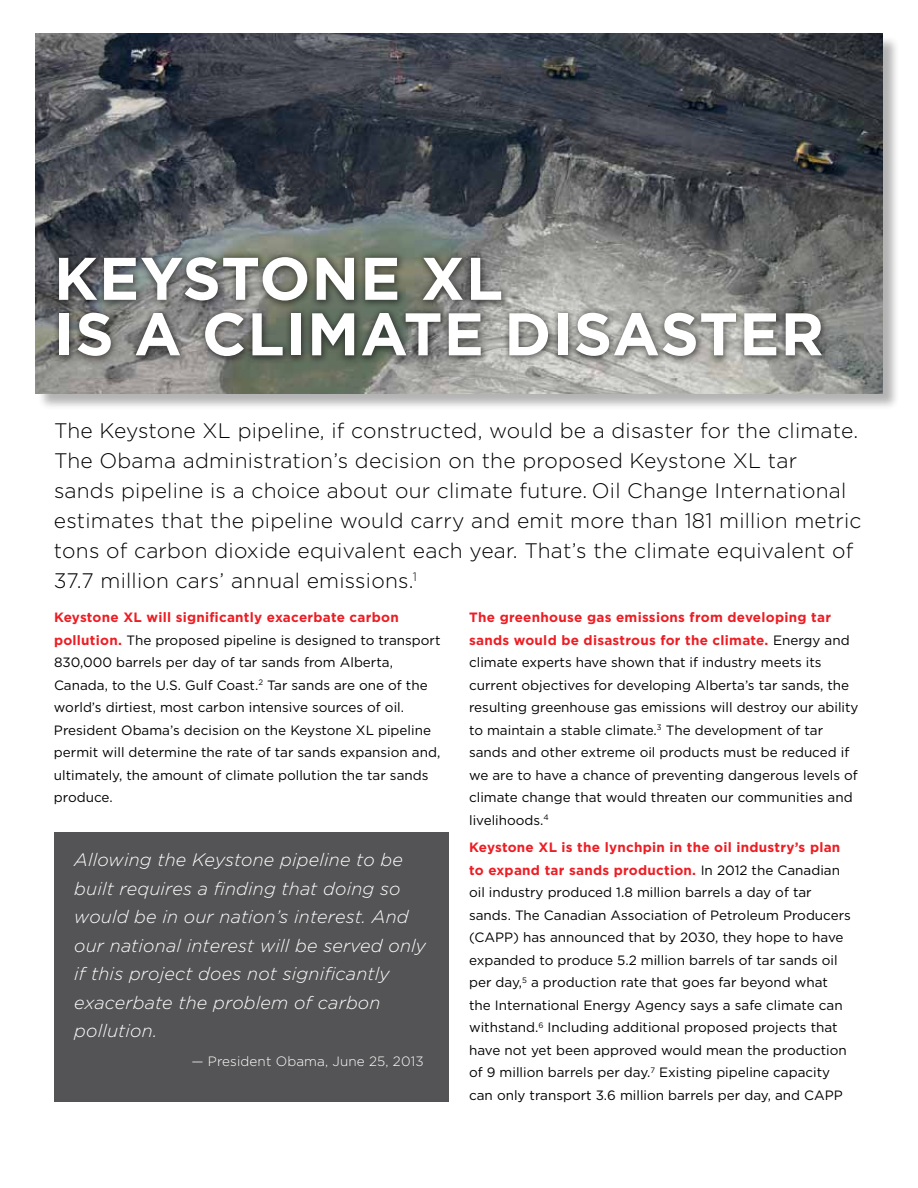
<style>
.page{position:relative;width:918px;height:1188px;background:#fff}
.page>*{position:absolute;margin:0;border:0;box-sizing:border-box;transform-origin:0 0}
.t1{font:700 60px/55.5px "Gotham";letter-spacing:.02em;color:#fff}
.t2{font:300 21px/30px "Gotham";letter-spacing:.01em;color:#000}
.t3{font:italic 300 18px/28.5px "Gotham";letter-spacing:.01em;color:#fff}
.t4{font:13.5px/22.5px "Gotham";color:#000}
.t5{font:300 13.5px "Gotham";letter-spacing:.01em;color:#fff}
.s1{font-weight:700;color:#ed1d24}
</style>
<div class="page">
<div style="left:37px;top:35px;width:863px;height:376px;background:#000;opacity:.3"></div>
<img style="left:36px;top:34px;width:846px;height:359px">
<div style="left:52px;top:250px;width:779px;height:115px;background:#000;opacity:.5"></div>
<div style="left:54px;top:832px;width:395px;height:270px;background:#545456"></div>
<h1 class="t1" style="left:54px;top:249px;width:772px">Keystone XL<br>is a Climate Disaster</h1>
<p class="t2" style="left:54px;top:415px;width:809px">The Keystone XL pipeline, if constructed, would be a disaster for the climate.<br>The Obama administration’s decision on the proposed Keystone XL tar sands pipeline is a choice about our climate future. Oil Change International estimates that the pipeline would carry and emit more than 181 million metric tons of carbon dioxide equivalent each year. That’s the climate equivalent of 37.7 million cars’ annual emissions.<sup>1</sup></p>
<p class="t4" style="left:54px;top:606px;width:388px"><span class="s1">Keystone XL will significantly exacerbate carbon pollution.</span> The proposed pipeline is designed to transport 830,000 barrels per day of tar sands from Alberta, Canada, to the U.S. Gulf Coast.<sup>2</sup> Tar sands are one of the world’s dirtiest, most carbon intensive sources of oil.<br>President Obama’s decision on the Keystone XL pipeline permit will determine the rate of tar sands expansion and, ultimately, the amount of climate pollution the tar sands produce.</p>
<p class="t4" style="left:469px;top:606px;width:391px"><span class="s1">The greenhouse gas emissions from developing tar sands would be disastrous for the climate.</span> Energy and climate experts have shown that if industry meets its current objectives for developing Alberta’s tar sands, the resulting greenhouse gas emissions will destroy our ability to maintain a stable climate.<sup>3</sup> The development of tar sands and other extreme oil products must be reduced if we are to have a chance of preventing dangerous levels of climate change that would threaten our communities and livelihoods.<sup>4</sup></p>
<p class="t4" style="left:469px;top:836px;width:383px"><span class="s1">Keystone XL is the lynchpin in the oil industry’s plan to expand tar sands production.</span> In 2012 the Canadian oil industry produced 1.8 million barrels a day of tar sands. The Canadian Association of Petroleum Producers (CAPP) has announced that by 2030, they hope to have expanded to produce 5.2 million barrels of tar sands oil per day,<sup>5</sup> a production rate that goes far beyond what the International Energy Agency says a safe climate can withstand.<sup>6</sup> Including additional proposed projects that have not yet been approved would mean the production of 9 million barrels per day.<sup>7</sup> Existing pipeline capacity can only transport 3.6 million barrels per day, and CAPP</p>
<p class="t3" style="left:74px;top:846px;width:353px">Allowing the Keystone pipeline to be built requires a finding that doing so would be in our nation’s interest. And our national interest will be served only if this project does not significantly exacerbate the problem of carbon pollution.</p>
<p class="t5" style="left:191px;top:1054px;width:234px">— President Obama, June 25, 2013</p>
</div>
